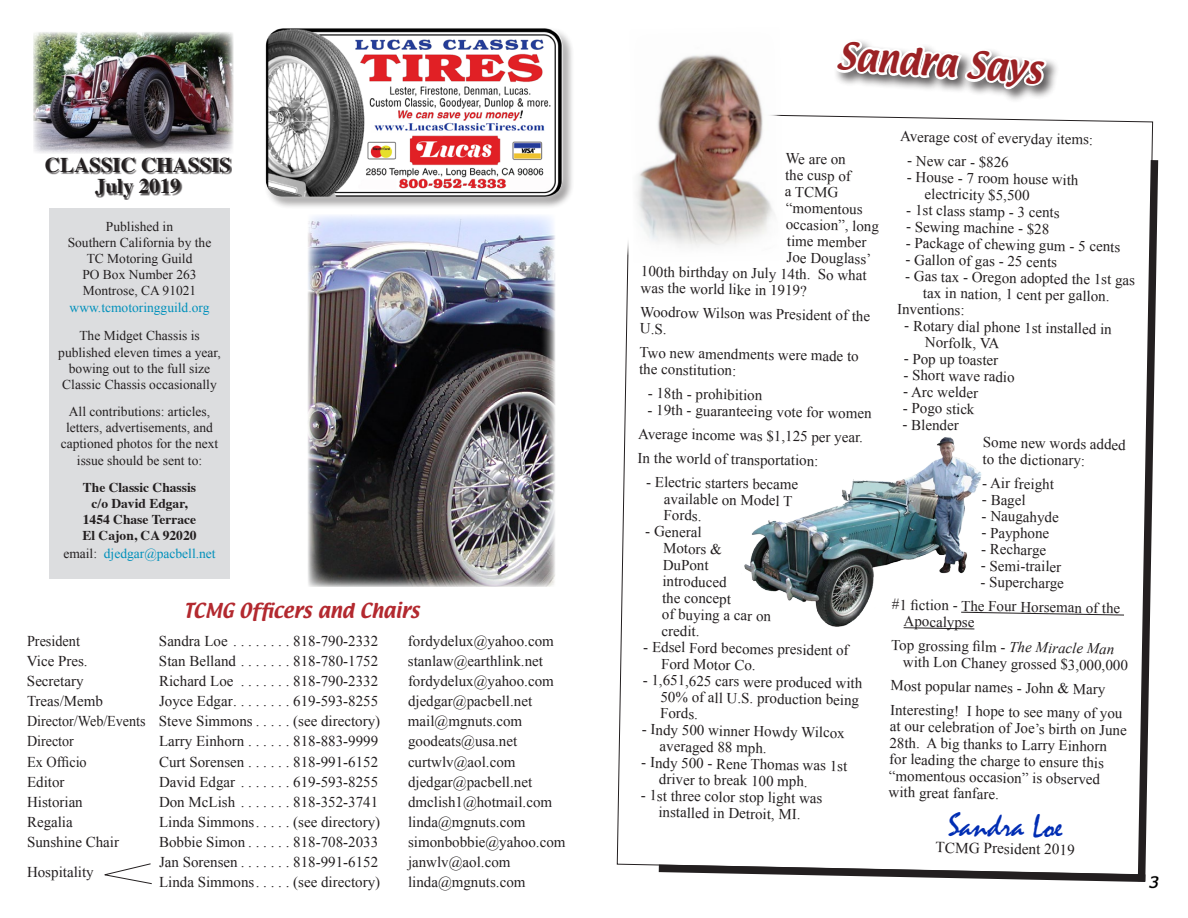
<style>
.page{position:relative;width:1188px;height:918px;background:#fff}
.page>*{position:absolute;margin:0;border:0;box-sizing:border-box;transform-origin:0 0}
.t1{font:33px "Textile";color:#9b2225;scale:.96 1}
.t2{font:33px "Mistral";color:#002db3}
.t3{font:700 21px/21px "Times";color:#231f20;text-align:center}
.t4{font:18px "Textile";color:#b3292f}
.t5{font:15.3px "Times New Roman";color:#231f20}
.t6{font:15px/16.5px "Times New Roman";color:#231f20}
.t7{font:15px "Times New Roman";color:#231f20;scale:.94 1}
.t8{font:15px "Times New Roman";color:#231f20;scale:.95 1}
.t9{font:13.5px/16.2px "Times New Roman";color:#231f20;text-align:center}
.t10{font:700 13.5px/16.2px "Times";color:#231f20;text-align:center}
.t11{font:13.5px "Times New Roman";color:#0090bb}
.s1{color:#0090bb}
.s2{color:#231f20}
.s3{font-style:italic}
</style>
<div class="page">
<svg style="left:104px;top:863px;width:48px;height:22px"></svg>
<div style="left:49px;top:208px;width:181px;height:371px;background:#dcdddf"></div>
<div style="left:46px;top:158px;width:186px;height:42px;background:#231f20;opacity:.75"></div>
<div style="left:264px;top:26px;width:311px;height:183px;background:#f7f7f7"></div>
<div style="left:255px;top:18px;width:317px;height:188px;background:#fff;opacity:.75"></div>
<img style="left:265px;top:28px;width:297px;height:169px">
<img style="left:33px;top:32px;width:201px;height:122px">
<img style="left:308px;top:215px;width:247px;height:372px">
<svg style="left:616px;top:41px;width:543px;height:848px"></svg>
<img style="left:630px;top:41px;width:154px;height:222px">
<p class="t3" style="left:45px;top:153px;width:188px">CLASSIC CHASSIS<br>July 2019</p>
<p class="t9" style="left:68px;top:218px;width:145px">Published in<br>Southern California by the<br>TC Motoring Guild<br>PO Box Number 263<br>Montrose, CA 91021 <span class="s1">www.tcmotoringguild.org</span></p>
<p class="t9" style="left:58px;top:328px;width:164px">The Midget Chassis is published eleven times a year, bowing out to the full size<br>Classic Chassis occasionally</p>
<p class="t9" style="left:61px;top:403px;width:159px">All contributions: articles, letters, advertisements, and captioned photos for the next issue should be sent to:</p>
<p class="t10" style="left:83px;top:478px;width:116px">The Classic Chassis c/o David Edgar,<br>1454 Chase Terrace<br>El Cajon, CA 92020</p>
<p class="t11" style="left:63px;top:545px;width:154px"><span class="s2">email:</span> djedgar@pacbell.net</p>
<p class="t4" style="left:184px;top:598px;width:237px">TCMG Officers and Chairs</p>
<p class="t8" style="left:27px;top:631px;width:57px">President</p>
<p class="t6" style="left:159px;top:633px;width:221px">Sandra Loe . . . . . . . 818-790-2332</p>
<p class="t6" style="left:408px;top:633px;width:147px">fordydelux@yahoo.com</p>
<p class="t6" style="left:27px;top:653px;width:60px">Vice Pres.</p>
<p class="t6" style="left:159px;top:653px;width:221px">Stan Belland . . . . . . 818-780-1752</p>
<p class="t6" style="left:408px;top:653px;width:137px">stanlaw@earthlink.net</p>
<p class="t6" style="left:27px;top:673px;width:58px">Secretary</p>
<p class="t6" style="left:159px;top:673px;width:221px">Richard Loe . . . . . . 818-790-2332</p>
<p class="t6" style="left:408px;top:673px;width:147px">fordydelux@yahoo.com</p>
<p class="t6" style="left:27px;top:693px;width:78px">Treas/Memb</p>
<p class="t6" style="left:159px;top:693px;width:221px">Joyce Edgar . . . . . . . 619-593-8255</p>
<p class="t6" style="left:408px;top:693px;width:126px">djedgar@pacbell.net</p>
<p class="t7" style="left:27px;top:711px;width:377px">Director/Web/Events Steve Simmons . . . . (see directory)</p>
<p class="t6" style="left:408px;top:713px;width:116px">mail@mgnuts.com</p>
<p class="t7" style="left:27px;top:731px;width:51px">Director</p>
<p class="t6" style="left:159px;top:733px;width:221px">Larry Einhorn . . . . . . 818-883-9999</p>
<p class="t6" style="left:408px;top:733px;width:111px">goodeats@usa.net</p>
<p class="t8" style="left:27px;top:751px;width:64px">Ex Officio</p>
<p class="t6" style="left:159px;top:753px;width:221px">Curt Sorensen . . . . . 818-991-6152</p>
<p class="t6" style="left:408px;top:753px;width:109px">curtwlv@aol.com</p>
<p class="t6" style="left:27px;top:773px;width:39px">Editor</p>
<p class="t6" style="left:159px;top:773px;width:221px">David Edgar . . . . . . 619-593-8255</p>
<p class="t6" style="left:408px;top:773px;width:126px">djedgar@pacbell.net</p>
<p class="t6" style="left:27px;top:793px;width:57px">Historian</p>
<p class="t6" style="left:159px;top:793px;width:221px">Don McLish . . . . . . 818-352-3741</p>
<p class="t6" style="left:408px;top:793px;width:146px">dmclish1@hotmail.com</p>
<p class="t6" style="left:27px;top:813px;width:47px">Regalia</p>
<p class="t6" style="left:159px;top:813px;width:223px">Linda Simmons . . . . (see directory)</p>
<p class="t6" style="left:408px;top:813px;width:119px">linda@mgnuts.com</p>
<p class="t6" style="left:27px;top:833px;width:94px">Sunshine Chair</p>
<p class="t6" style="left:159px;top:833px;width:221px">Bobbie Simon . . . . . 818-708-2033</p>
<p class="t6" style="left:408px;top:833px;width:159px">simonbobbie@yahoo.com</p>
<p class="t6" style="left:27px;top:864px;width:68px">Hospitality</p>
<p class="t6" style="left:159px;top:853px;width:221px">Jan Sorensen . . . . . . 818-991-6152</p>
<p class="t6" style="left:408px;top:853px;width:104px">janwlv@aol.com</p>
<p class="t6" style="left:159px;top:873px;width:223px">Linda Simmons . . . . (see directory)</p>
<p class="t6" style="left:408px;top:873px;width:119px">linda@mgnuts.com</p>
<p class="t1" style="left:839px;top:33px;width:215px;rotate:4deg">Sandra Says</p>
<p class="t6" style="left:786px;top:150px;width:62px;rotate:1deg">We are on</p>
<p class="t6" style="left:785px;top:166px;width:67px;rotate:1deg">the cusp of</p>
<p class="t6" style="left:785px;top:183px;width:55px;rotate:1deg">a TCMG</p>
<p class="t6" style="left:786px;top:199px;width:78px;rotate:1deg">“momentous</p>
<p class="t6" style="left:786px;top:216px;width:95px;rotate:1deg">occasion”, long</p>
<p class="t6" style="left:787px;top:232px;width:81px;rotate:1deg">time member</p>
<p class="t6" style="left:787px;top:249px;width:86px;rotate:1deg">Joe Douglass’</p>
<p class="t6" style="left:641px;top:263px;width:227px;rotate:1deg">100th birthday on July 14th. So what</p>
<p class="t6" style="left:641px;top:279px;width:168px;rotate:1deg">was the world like in 1919?</p>
<p class="t6" style="left:640px;top:303px;width:231px;rotate:1deg">Woodrow Wilson was President of the<br>U.S.</p>
<p class="t6" style="left:640px;top:344px;width:221px;rotate:1deg">Two new amendments were made to the constitution:</p>
<p class="t6" style="left:648px;top:385px;width:116px;rotate:1deg">- 18th - prohibition</p>
<p class="t6" style="left:639px;top:397px;width:235px;line-height:24px;text-indent:9px;rotate:1deg">- 19th - guaranteeing vote for women<br>Average income was $1,125 per year.<br>In the world of transportation:</p>
<p class="t6" style="left:664px;top:474px;width:136px;text-indent:-18px;rotate:1deg">- Electric starters became available on Model T<br>Fords.</p>
<p class="t6" style="left:664px;top:523px;width:111px;text-indent:-18px;rotate:1deg">- General<br>Motors &amp;<br>DuPont introduced<br>the concept<br>of buying a car on credit.</p>
<p class="t6" style="left:662px;top:639px;width:189px;text-indent:-18px;rotate:1deg">- Edsel Ford becomes president of<br>Ford Motor Co.</p>
<p class="t6" style="left:661px;top:672px;width:203px;text-indent:-18px;rotate:1deg">- 1,651,625 cars were produced with<br>50% of all U.S. production being<br>Fords.</p>
<p class="t6" style="left:660px;top:721px;width:186px;text-indent:-18px;rotate:1deg">- Indy 500 winner Howdy Wilcox averaged 88 mph.</p>
<p class="t6" style="left:660px;top:754px;width:189px;text-indent:-18px;rotate:1deg">- Indy 500 - Rene Thomas was 1st driver to break 100 mph.</p>
<p class="t6" style="left:641px;top:787px;width:183px;text-align:center;rotate:1deg">- 1st three color stop light was installed in Detroit, MI.</p>
<p class="t6" style="left:900px;top:128px;width:195px;rotate:1deg">Average cost of everyday items:</p>
<p class="t6" style="left:907px;top:152px;width:103px;rotate:1deg">- New car - $826</p>
<p class="t6" style="left:925px;top:169px;width:155px;text-indent:-18px;rotate:1deg">- House - 7 room house with electricity $5,500</p>
<p class="t6" style="left:907px;top:201px;width:155px;rotate:1deg">- 1st class stamp - 3 cents</p>
<p class="t6" style="left:906px;top:218px;width:145px;rotate:1deg">- Sewing machine - $28</p>
<p class="t6" style="left:906px;top:234px;width:216px;rotate:1deg">- Package of chewing gum - 5 cents</p>
<p class="t6" style="left:906px;top:251px;width:153px;rotate:1deg">- Gallon of gas - 25 cents</p>
<p class="t6" style="left:905px;top:267px;width:231px;rotate:1deg">- Gas tax - Oregon adopted the 1st gas</p>
<p class="t6" style="left:923px;top:284px;width:188px;rotate:1deg">tax in nation, 1 cent per gallon.</p>
<p class="t6" style="left:897px;top:300px;width:69px;rotate:1deg">Inventions:</p>
<p class="t6" style="left:926px;top:317px;width:188px;text-indent:-21px;rotate:1deg">- Rotary dial phone 1st installed in<br>Norfolk, VA</p>
<p class="t6" style="left:904px;top:350px;width:96px;rotate:1deg">- Pop up toaster</p>
<p class="t6" style="left:904px;top:366px;width:113px;rotate:1deg">- Short wave radio</p>
<p class="t6" style="left:903px;top:383px;width:76px;rotate:1deg">- Arc welder</p>
<p class="t6" style="left:903px;top:399px;width:73px;rotate:1deg">- Pogo stick</p>
<p class="t6" style="left:903px;top:416px;width:58px;rotate:1deg">- Blender</p>
<p class="t6" style="left:983px;top:434px;width:144px;rotate:1deg">Some new words added to the dictionary:</p>
<p class="t6" style="left:982px;top:474px;width:73px;rotate:1deg">- Air freight</p>
<p class="t6" style="left:982px;top:491px;width:45px;rotate:1deg">- Bagel</p>
<p class="t6" style="left:982px;top:507px;width:79px;rotate:1deg">- Naugahyde</p>
<p class="t6" style="left:982px;top:524px;width:69px;rotate:1deg">- Payphone</p>
<p class="t6" style="left:981px;top:540px;width:67px;rotate:1deg">- Recharge</p>
<p class="t6" style="left:981px;top:557px;width:82px;rotate:1deg">- Semi-trailer</p>
<p class="t6" style="left:893px;top:568px;width:230px;line-height:24px;text-indent:88px;rotate:1deg">- Supercharge<br>#1 fi ction - The Four Horseman of the</p>
<p class="t6" style="left:892px;top:609px;width:225px;line-height:24px;text-indent:12px;rotate:1deg">Apocalypse<br>Top grossing fi lm - <span class="s3">The Miracle Man</span></p>
<p class="t6" style="left:891px;top:649px;width:238px;line-height:24px;text-indent:12px;rotate:1deg">with Lon Chaney grossed $3,000,000<br>Most popular names - John &amp; Mary<br>Interesting! I hope to see many of you</p>
<p class="t6" style="left:890px;top:718px;width:239px;rotate:1deg">at our celebration of Joe’s birth on June 28th. A big thanks to Larry Einhorn for leading the charge to ensure this “momentous occasion” is observed with great fanfare.</p>
<p class="t2" style="left:949px;top:807px;width:116px;rotate:1deg">Sandra Loe</p>
<p class="t5" style="left:936px;top:837px;width:141px;rotate:1deg">TCMG President 2019</p>
</div>
